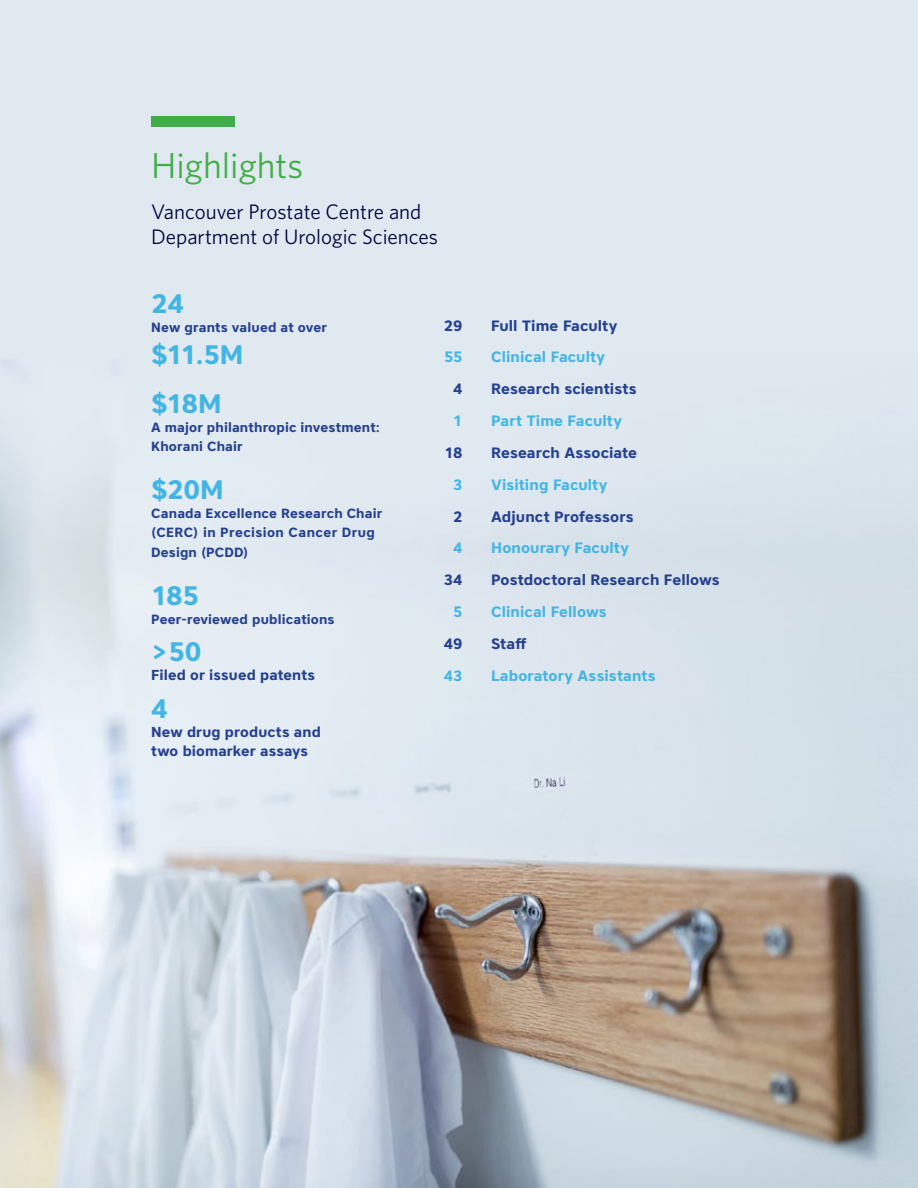
<style>
.page{position:relative;width:918px;height:1188px;background:#fff}
.page>*{position:absolute;margin:0;border:0;box-sizing:border-box;transform-origin:0 0}
.t1{font:36px "Whitney";color:#41ad49}
.t2{font:700 26.7px/48px "Core Sans A65";letter-spacing:-.02em;color:#43b5e4}
.t3{font:21px/25.2px "Whitney";color:#00053e}
.t4{font:700 15px "Core Sans A65";letter-spacing:.005em;color:#25408f}
.t5{font:700 15px "Core Sans A65";letter-spacing:.005em;color:#43b5e4}
.t6{font:700 14.4px/19.2px "Core Sans A65";letter-spacing:.01em;color:#25408f}
.t7{font:700 13.35px/19.2px "Core Sans A65";letter-spacing:.01em;color:#25408f}
</style>
<div class="page">
<img style="left:0;top:0;width:918px;height:1188px">
<div style="left:151px;top:117px;width:84px;height:10px;background:#41ad49"></div>
<h1 class="t1" style="left:151px;top:144px;width:154px">Highlights</h1>
<h3 class="t3" style="left:151px;top:198px;width:288px">Vancouver Prostate Centre and<br>Department of Urologic Sciences</h3>
<h2 class="t2" style="left:151px;top:279px;width:35px">24</h2>
<p class="t7" style="left:151px;top:318px;width:177px">New grants valued at over</p>
<h2 class="t2" style="left:151px;top:331px;width:94px">$11.5M $18M</h2>
<p class="t7" style="left:151px;top:417px;width:230px">A major philanthropic investment:<br>Khorani Chair</p>
<h2 class="t2" style="left:151px;top:465px;width:74px">$20M</h2>
<p class="t7" style="left:151px;top:504px;width:233px">Canada Excellence Research Chair (CERC) in Precision Cancer Drug<br>Design (PCDD)</p>
<h2 class="t2" style="left:151px;top:571px;width:50px">185</h2>
<p class="t7" style="left:151px;top:609px;width:185px">Peer-reviewed publications</p>
<h2 class="t2" style="left:151px;top:627px;width:52px">&gt;50</h2>
<p class="t6" style="left:151px;top:666px;width:165px">Filed or issued patents</p>
<h2 class="t2" style="left:151px;top:684px;width:18px">4</h2>
<p class="t6" style="left:151px;top:722px;width:171px">New drug products and two biomarker assays</p>
<p class="t4" style="left:444px;top:315px;width:20px">29</p>
<p class="t4" style="left:491px;top:315px;width:128px">Full Time Faculty</p>
<p class="t5" style="left:444px;top:347px;width:20px">55</p>
<p class="t5" style="left:491px;top:347px;width:116px">Clinical Faculty</p>
<p class="t4" style="left:453px;top:379px;width:11px">4</p>
<p class="t4" style="left:491px;top:379px;width:147px">Research scientists</p>
<p class="t5" style="left:453px;top:411px;width:11px">1</p>
<p class="t5" style="left:491px;top:411px;width:132px">Part Time Faculty</p>
<p class="t4" style="left:445px;top:443px;width:20px">18</p>
<p class="t4" style="left:491px;top:443px;width:148px">Research Associate</p>
<p class="t5" style="left:453px;top:475px;width:11px">3</p>
<p class="t5" style="left:491px;top:475px;width:118px">Visiting Faculty</p>
<p class="t4" style="left:453px;top:506px;width:11px">2</p>
<p class="t4" style="left:491px;top:506px;width:144px">Adjunct Professors</p>
<p class="t5" style="left:453px;top:538px;width:11px">4</p>
<p class="t5" style="left:491px;top:538px;width:139px">Honourary Faculty</p>
<p class="t4" style="left:444px;top:570px;width:20px">34</p>
<p class="t4" style="left:491px;top:570px;width:230px">Postdoctoral Research Fellows</p>
<p class="t5" style="left:453px;top:602px;width:11px">5</p>
<p class="t5" style="left:491px;top:602px;width:117px">Clinical Fellows</p>
<p class="t4" style="left:444px;top:634px;width:20px">49</p>
<p class="t4" style="left:491px;top:634px;width:37px">Staff</p>
<p class="t5" style="left:444px;top:665px;width:20px">43</p>
<p class="t5" style="left:491px;top:665px;width:166px">Laboratory Assistants</p>
</div>
